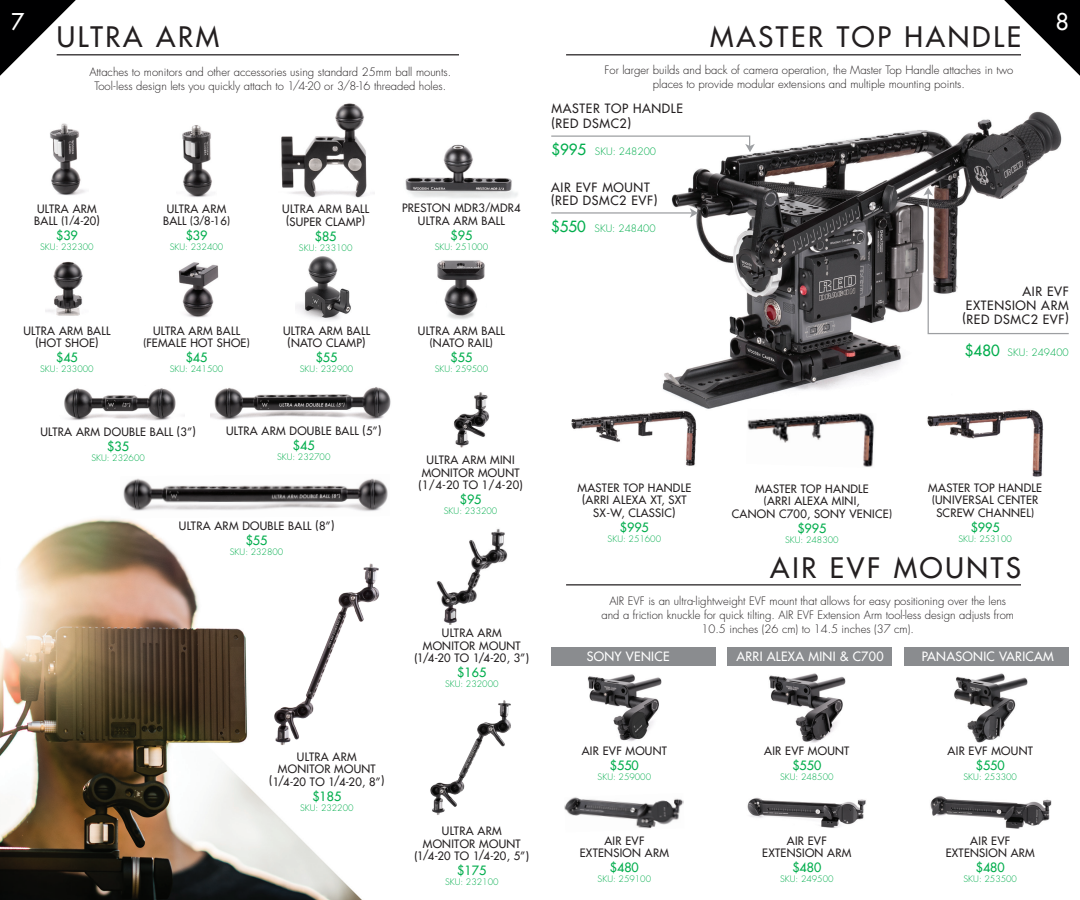
<style>
.page{position:relative;width:1080px;height:900px;background:#fff}
.page>*{position:absolute;margin:0;border:0;box-sizing:border-box;transform-origin:0 0}
.t1{font:500 27.5px "Futura Std";letter-spacing:.1em;color:#231f20}
.t2{font:500 22.5px "Futura Std";color:#fff}
.t3{font:500 12.5px "Futura Std";color:#00ad4c}
.t4{font:500 12.5px/13.8px "Futura Std";letter-spacing:.05em;color:#231f20}
.t5{font:500 12.5px "Futura Std";letter-spacing:.025em;color:#fff}
.t6{font:500 11.25px/12.5px "Futura Std";letter-spacing:.025em;color:#231f20;text-align:center}
.t7{font:300 11.25px/13.8px "Futura Std";color:#231f20;text-align:center}
.t8{font:300 10px "Futura Std";color:#00ad4c}
.t9{font:300 8.75px "Futura Std";color:#00ad4c}
.s1{font-size:10px}
.s2{font-weight:500;font-size:15px}
</style>
<div class="page">
<img style="left:0;top:518px;width:362px;height:382px">
<svg style="left:0;top:0;width:76px;height:76px"></svg>
<hr style="left:57px;top:54px;width:402px;height:1px;background:#231f20">
<img style="left:436px;top:528px;width:72px;height:97px">
<img style="left:273px;top:561px;width:107px;height:186px">
<img style="left:123px;top:478px;width:265px;height:34px">
<img style="left:64px;top:388px;width:112px;height:33px">
<img style="left:211px;top:387px;width:180px;height:33px">
<img style="left:50px;top:123px;width:36px;height:73px">
<img style="left:46px;top:261px;width:37px;height:55px">
<img style="left:182px;top:125px;width:30px;height:72px">
<img style="left:178px;top:262px;width:41px;height:56px">
<img style="left:281px;top:103px;width:93px;height:95px">
<img style="left:295px;top:256px;width:56px;height:64px">
<img style="left:437px;top:260px;width:48px;height:59px">
<img style="left:405px;top:144px;width:113px;height:55px">
<img style="left:430px;top:700px;width:81px;height:115px">
<img style="left:662px;top:111px;width:400px;height:298px">
<div style="left:551px;top:647px;width:165px;height:18px;background:#8a8c8f"></div>
<div style="left:727px;top:647px;width:165px;height:18px;background:#8a8c8f"></div>
<svg style="left:1004px;top:0;width:76px;height:76px"></svg>
<hr style="left:566px;top:54px;width:455px;height:1px;background:#231f20">
<div style="left:904px;top:647px;width:165px;height:18px;background:#8a8c8f"></div>
<img style="left:587px;top:674px;width:74px;height:67px">
<img style="left:564px;top:797px;width:120px;height:32px">
<img style="left:769px;top:673px;width:76px;height:69px">
<img style="left:747px;top:797px;width:119px;height:31px">
<img style="left:954px;top:673px;width:73px;height:69px">
<img style="left:930px;top:796px;width:121px;height:33px">
<img style="left:747px;top:413px;width:127px;height:54px">
<img style="left:571px;top:410px;width:126px;height:56px">
<img style="left:927px;top:409px;width:117px;height:68px">
<svg style="left:551px;top:135px;width:204px;height:17px"></svg>
<svg style="left:923px;top:188px;width:146px;height:147px"></svg>
<hr style="left:551px;top:212px;width:142px;height:2px;background:#9d9fa2">
<svg style="left:690px;top:208px;width:8px;height:10px"></svg>
<hr style="left:566px;top:584px;width:455px;height:1px;background:#231f20">
<img style="left:453px;top:392px;width:37px;height:56px">
<p class="t2" style="left:11px;top:7px;width:15px">7</p>
<p class="t1" style="left:57px;top:20px;width:164px">ULTRA ARM</p>
<p class="t7" style="left:89px;top:65px;width:363px">Attaches to monitors and other accessories using standard 25mm ball mounts.<br>Tool-less design lets you quickly attach to 1/4-20 or 3/8-16 threaded holes.</p>
<p class="t6" style="left:34px;top:202px;width:67px;text-align:left">ULTRA ARM<br>BALL <span class="s1">(</span>1<span class="s1">/</span>4-20)</p>
<p class="t3" style="left:56px;top:228px;width:23px">$39</p>
<p class="t9" style="left:40px;top:242px;width:55px">SKU: 232300</p>
<p class="t6" style="left:163px;top:202px;width:69px">ULTRA ARM<br>BALL <span class="s1">(</span>3<span class="s1">/</span>8-16<span class="s1">)</span></p>
<p class="t3" style="left:186px;top:228px;width:23px">$39</p>
<p class="t9" style="left:170px;top:242px;width:55px">SKU: 232400</p>
<p class="t6" style="left:282px;top:203px;width:89px">ULTRA ARM BALL (SUPER CLAMP)</p>
<p class="t3" style="left:315px;top:228px;width:23px">$85</p>
<p class="t9" style="left:299px;top:242px;width:55px">SKU: 233100</p>
<p class="t6" style="left:402px;top:202px;width:120px">PRESTON MDR3<span class="s1">/</span>MDR4<br>ULTRA ARM BALL</p>
<p class="t3" style="left:451px;top:227px;width:23px">$95</p>
<p class="t9" style="left:435px;top:241px;width:55px">SKU: 251000</p>
<p class="t6" style="left:23px;top:324px;width:89px">ULTRA ARM BALL (HOT SHOE)</p>
<p class="t3" style="left:56px;top:350px;width:23px">$45</p>
<p class="t9" style="left:40px;top:364px;width:55px">SKU: 233000</p>
<p class="t6" style="left:143px;top:324px;width:108px">ULTRA ARM BALL <span class="s1">(</span>FEMALE HOT SHOE<span class="s1">)</span></p>
<p class="t3" style="left:186px;top:350px;width:23px">$45</p>
<p class="t9" style="left:170px;top:364px;width:55px">SKU: 241500</p>
<p class="t6" style="left:283px;top:324px;width:89px">ULTRA ARM BALL (NATO CLAMP)</p>
<p class="t3" style="left:316px;top:350px;width:23px">$55</p>
<p class="t9" style="left:300px;top:364px;width:55px">SKU: 232900</p>
<p class="t6" style="left:40px;top:426px;width:157px">ULTRA ARM DOUBLE BALL (3”)</p>
<p class="t3" style="left:107px;top:438px;width:23px">$35</p>
<p class="t9" style="left:91px;top:452px;width:55px">SKU: 232600</p>
<p class="t6" style="left:226px;top:425px;width:157px">ULTRA ARM DOUBLE BALL (5”)</p>
<p class="t3" style="left:293px;top:438px;width:23px">$45</p>
<p class="t9" style="left:277px;top:452px;width:55px">SKU: 232700</p>
<p class="t6" style="left:179px;top:519px;width:157px">ULTRA ARM DOUBLE BALL (8”)</p>
<p class="t3" style="left:246px;top:532px;width:23px">$55</p>
<p class="t9" style="left:230px;top:546px;width:55px">SKU: 232800</p>
<p class="t6" style="left:418px;top:324px;width:89px">ULTRA ARM BALL <span class="s1">(</span>NATO RAIL<span class="s1">)</span></p>
<p class="t3" style="left:451px;top:350px;width:23px">$55</p>
<p class="t9" style="left:435px;top:364px;width:55px">SKU: 259500</p>
<p class="t6" style="left:419px;top:454px;width:106px">ULTRA ARM MINI<br>MONITOR MOUNT (1/4-20 TO 1/4-20)</p>
<p class="t3" style="left:460px;top:492px;width:23px">$95</p>
<p class="t9" style="left:444px;top:506px;width:55px">SKU: 233200</p>
<p class="t6" style="left:442px;top:627px;width:61px">ULTRA ARM</p>
<p class="t6" style="left:423px;top:640px;width:99px">MONITOR MOUNT</p>
<p class="t6" style="left:415px;top:652px;width:116px">(1/4-20 TO 1/4-20, 3”)</p>
<p class="t3" style="left:457px;top:665px;width:30px">$165</p>
<p class="t9" style="left:445px;top:679px;width:55px">SKU: 232000</p>
<p class="t1" style="left:710px;top:20px;width:312px">MASTER TOP HANDLE</p>
<p class="t7" style="left:605px;top:63px;width:410px">For larger builds and back of camera operation, the Master Top Handle attaches in two places to provide modular extensions and multiple mounting points.</p>
<p class="t4" style="left:552px;top:102px;width:133px">MASTER TOP HANDLE</p>
<p class="t4" style="left:552px;top:117px;width:81px">(RED DSMC2)</p>
<p class="t8" style="left:552px;top:145px;width:106px"><span class="s2">$995</span> SKU: 248200</p>
<p class="t4" style="left:551px;top:180px;width:100px">AIR EVF MOUNT</p>
<p class="t4" style="left:551px;top:194px;width:108px">(RED DSMC2 EVF)</p>
<p class="t8" style="left:551px;top:222px;width:106px"><span class="s2">$550</span> SKU: 248400</p>
<p class="t2" style="left:1056px;top:7px;width:15px">8</p>
<p class="t4" style="left:1022px;top:285px;width:48px">AIR EVF</p>
<p class="t4" style="left:963px;top:298px;width:108px">EXTENSION ARM (RED DSMC2 EVF)</p>
<p class="t8" style="left:965px;top:346px;width:105px"><span class="s2">$480</span> SKU: 249400</p>
<p class="t6" style="left:578px;top:482px;width:115px">MASTER TOP HANDLE</p>
<p class="t6" style="left:582px;top:494px;width:106px">(ARRI ALEXA XT, SXT</p>
<p class="t6" style="left:593px;top:507px;width:84px">SX-W, CLASSIC)</p>
<p class="t3" style="left:620px;top:519px;width:30px">$995</p>
<p class="t9" style="left:608px;top:533px;width:55px">SKU: 251600</p>
<p class="t6" style="left:755px;top:482px;width:115px">MASTER TOP HANDLE</p>
<p class="t6" style="left:764px;top:495px;width:97px"><span class="s1">(</span>ARRI ALEXA MINI,</p>
<p class="t6" style="left:732px;top:507px;width:162px">CANON C700, SONY VENICE<span class="s1">)</span></p>
<p class="t3" style="left:797px;top:520px;width:30px">$995</p>
<p class="t9" style="left:785px;top:534px;width:55px">SKU: 248300</p>
<p class="t6" style="left:928px;top:482px;width:115px">MASTER TOP HANDLE</p>
<p class="t6" style="left:932px;top:494px;width:108px"><span class="s1">(</span>UNIVERSAL CENTER</p>
<p class="t6" style="left:936px;top:507px;width:99px">SCREW CHANNEL<span class="s1">)</span></p>
<p class="t3" style="left:971px;top:519px;width:30px">$995</p>
<p class="t9" style="left:958px;top:533px;width:55px">SKU: 253100</p>
<p class="t1" style="left:770px;top:551px;width:252px">AIR EVF MOUNTS</p>
<p class="t7" style="left:601px;top:595px;width:414px">AIR EVF is an ultra-lightweight EVF mount that allows for easy positioning over the lens and a friction knuckle for quick tilting. AIR EVF Extension Arm tool-less design adjusts from<br>10.5 inches (26 cm) to 14.5 inches (37 cm).</p>
<p class="t5" style="left:587px;top:649px;width:84px">SONY VENICE</p>
<p class="t5" style="left:736px;top:649px;width:149px">ARRI ALEXA MINI &amp; C700</p>
<p class="t5" style="left:922px;top:648px;width:134px">PANASONIC VARICAM</p>
<p class="t6" style="left:297px;top:750px;width:61px">ULTRA ARM</p>
<p class="t6" style="left:269px;top:763px;width:117px">MONITOR MOUNT (1/4-20 TO 1/4-20, 8”)</p>
<p class="t3" style="left:312px;top:788px;width:30px">$185</p>
<p class="t9" style="left:300px;top:802px;width:55px">SKU: 232200</p>
<p class="t6" style="left:442px;top:825px;width:61px">ULTRA ARM</p>
<p class="t6" style="left:415px;top:838px;width:116px">MONITOR MOUNT (1/4-20 TO 1/4-20, 5”)</p>
<p class="t3" style="left:457px;top:863px;width:30px">$175</p>
<p class="t9" style="left:445px;top:877px;width:55px">SKU: 232100</p>
<p class="t6" style="left:582px;top:745px;width:87px">AIR EVF MOUNT</p>
<p class="t3" style="left:610px;top:758px;width:30px">$550</p>
<p class="t9" style="left:598px;top:772px;width:55px">SKU: 259000</p>
<p class="t6" style="left:580px;top:834px;width:91px">AIR EVF<br>EXTENSION ARM</p>
<p class="t3" style="left:610px;top:860px;width:30px">$480</p>
<p class="t9" style="left:598px;top:874px;width:55px">SKU: 259100</p>
<p class="t6" style="left:764px;top:745px;width:87px">AIR EVF MOUNT</p>
<p class="t3" style="left:792px;top:758px;width:30px">$550</p>
<p class="t9" style="left:780px;top:772px;width:55px">SKU: 248500</p>
<p class="t6" style="left:762px;top:834px;width:91px">AIR EVF<br>EXTENSION ARM</p>
<p class="t3" style="left:792px;top:860px;width:30px">$480</p>
<p class="t9" style="left:780px;top:874px;width:55px">SKU: 249500</p>
<p class="t6" style="left:948px;top:745px;width:87px">AIR EVF MOUNT</p>
<p class="t3" style="left:976px;top:758px;width:30px">$550</p>
<p class="t9" style="left:964px;top:772px;width:55px">SKU: 253300</p>
<p class="t6" style="left:946px;top:834px;width:91px">AIR EVF<br>EXTENSION ARM</p>
<p class="t3" style="left:976px;top:860px;width:30px">$480</p>
<p class="t9" style="left:964px;top:874px;width:55px">SKU: 253500</p>
</div>
